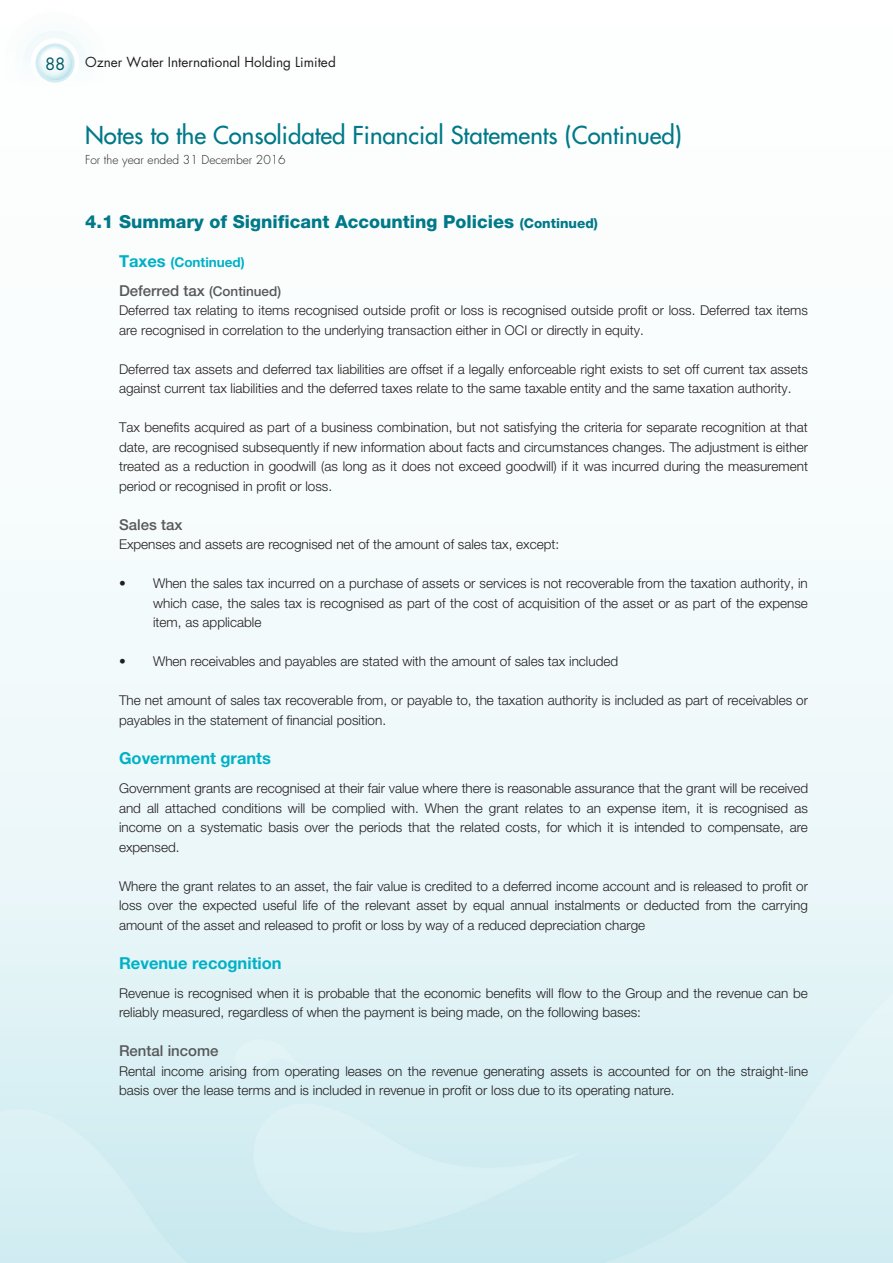
<style>
.page{position:relative;width:893px;height:1263px;background:#fff}
.page>*{position:absolute;margin:0;border:0;box-sizing:border-box;transform-origin:0 0}
.t1{font:500 24px "Futura Std";color:#007988}
.t2{font:800 18px "Helvetica Neue LT Std";color:#007988}
.t3{font:700 16.5px "Helvetica Neue LT Std";color:#00b1c6}
.t4{font:500 15px "Helvetica Neue LT Std";color:#57585a}
.t5{font:300 13.5px/19.5px "Helvetica Neue LT Std";color:#231f20}
.t6{font:13.5px "Futura Std";color:#231f20}
.t7{font:700 13.5px "Helvetica Neue LT Std";color:#00b1c6}
.t8{font:300 12px "Futura Std";color:#231f20}
.s1{font-size:16.5px;color:#005d68}
.s2{font-size:13.5px}
.s3{font-size:16.5px}
</style>
<div class="page">
<p class="t6" style="left:45px;top:54px;width:292px"><span class="s1">88</span> Ozner Water International Holding Limited</p>
<h1 class="t1" style="left:85px;top:120px;width:598px">Notes to the Consolidated Financial Statements (Continued)</h1>
<p class="t8" style="left:85px;top:152px;width:202px">For the year ended 31 December 2016</p>
<h2 class="t2" style="left:85px;top:210px;width:514px">4.1 Summary of Significant Accounting Policies <span class="s2">(Continued)</span></h2>
<p class="t7" style="left:119px;top:253px;width:127px"><span class="s3">Taxes</span> (Continued)</p>
<p class="t4" style="left:119px;top:282px;width:164px">Deferred tax <span class="s2">(Continued)</span></p>
<p class="t5" style="left:119px;top:300px;width:690px">Deferred tax relating to items recognised outside profit or loss is recognised outside profit or loss. Deferred tax items are recognised in correlation to the underlying transaction either in OCI or directly in equity.</p>
<p class="t5" style="left:119px;top:359px;width:690px">Deferred tax assets and deferred tax liabilities are offset if a legally enforceable right exists to set off current tax assets against current tax liabilities and the deferred taxes relate to the same taxable entity and the same taxation authority.</p>
<p class="t5" style="left:119px;top:417px;width:690px;text-align:justify">Tax benefits acquired as part of a business combination, but not satisfying the criteria for separate recognition at that date, are recognised subsequently if new information about facts and circumstances changes. The adjustment is either treated as a reduction in goodwill (as long as it does not exceed goodwill) if it was incurred during the measurement period or recognised in profit or loss.</p>
<p class="t4" style="left:119px;top:516px;width:65px">Sales tax</p>
<p class="t5" style="left:119px;top:534px;width:442px">Expenses and assets are recognised net of the amount of sales tax, except:</p>
<p class="t5" style="left:153px;top:573px;width:656px;text-align:justify;text-indent:-34px">• When the sales tax incurred on a purchase of assets or services is not recoverable from the taxation authority, in which case, the sales tax is recognised as part of the cost of acquisition of the asset or as part of the expense item, as applicable</p>
<p class="t5" style="left:119px;top:651px;width:501px">• When receivables and payables are stated with the amount of sales tax included</p>
<p class="t5" style="left:119px;top:690px;width:690px">The net amount of sales tax recoverable from, or payable to, the taxation authority is included as part of receivables or payables in the statement of financial position.</p>
<p class="t3" style="left:119px;top:748px;width:153px">Government grants</p>
<p class="t5" style="left:119px;top:778px;width:691px;text-align:justify">Government grants are recognised at their fair value where there is reasonable assurance that the grant will be received and all attached conditions will be complied with. When the grant relates to an expense item, it is recognised as income on a systematic basis over the periods that the related costs, for which it is intended to compensate, are expensed.</p>
<p class="t5" style="left:119px;top:876px;width:690px;text-align:justify">Where the grant relates to an asset, the fair value is credited to a deferred income account and is released to profit or loss over the expected useful life of the relevant asset by equal annual instalments or deducted from the carrying amount of the asset and released to profit or loss by way of a reduced depreciation charge</p>
<p class="t3" style="left:119px;top:952px;width:164px">Revenue recognition</p>
<p class="t5" style="left:119px;top:983px;width:690px">Revenue is recognised when it is probable that the economic benefits will flow to the Group and the revenue can be reliably measured, regardless of when the payment is being made, on the following bases:</p>
<p class="t4" style="left:119px;top:1042px;width:101px">Rental income</p>
<p class="t5" style="left:119px;top:1061px;width:690px">Rental income arising from operating leases on the revenue generating assets is accounted for on the straight-line basis over the lease terms and is included in revenue in profit or loss due to its operating nature.</p>
</div>
